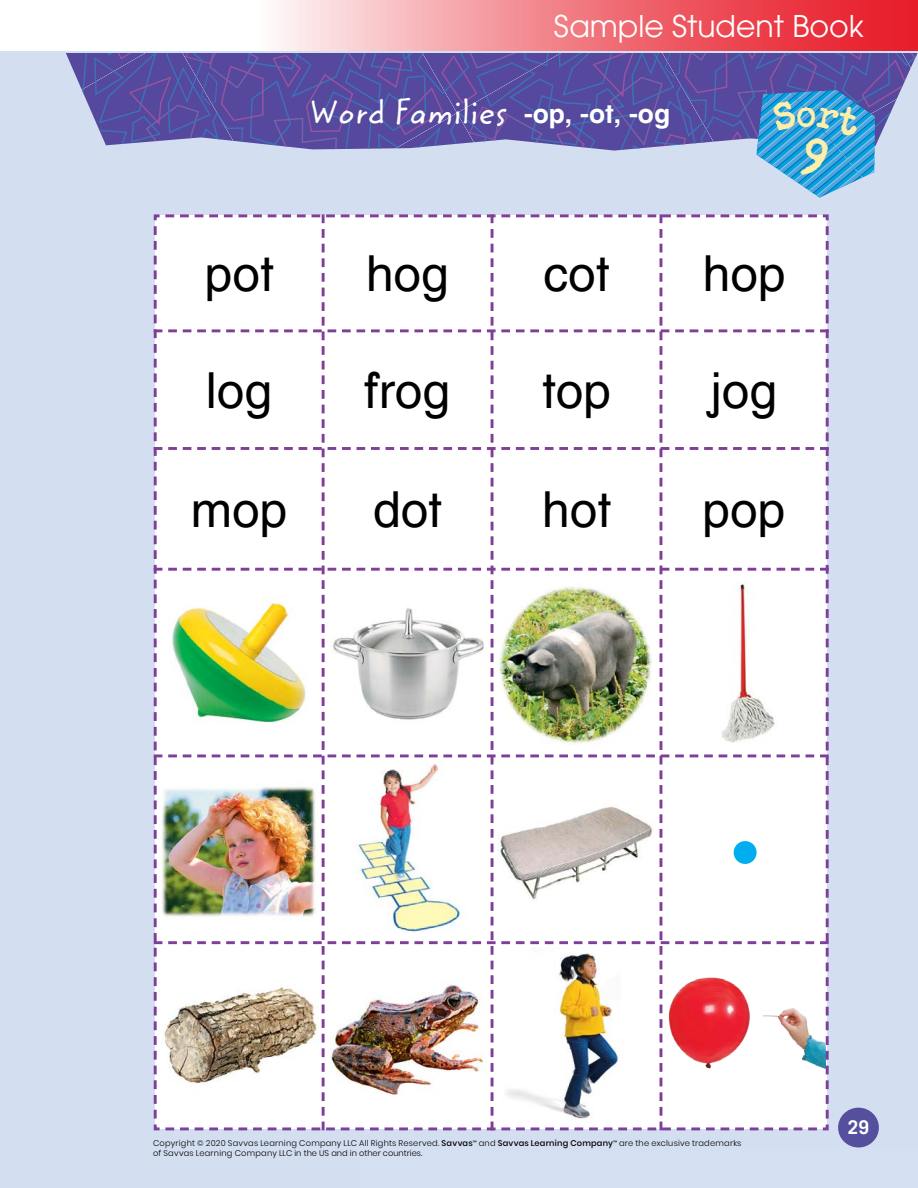
<style>
.page{position:relative;width:918px;height:1188px;background:#fff}
.page>*{position:absolute;margin:0;border:0;box-sizing:border-box;transform-origin:0 0}
.t1{font:49.65px "Helvetica Textbook Com";color:#000}
.t2{font:33.6px "ITC Zemke Hand Com";color:#fff}
.t3{font:30px "ITC Avant Garde W1 G";color:#fff}
.t4{font:700 18.9px "Trade Gothic LT Pro";color:#fff}
.t5{font:300 8.25px/9.9px "Poppins";letter-spacing:.03em;color:#000}
.s1{font-family:"Helvetica Textbook Com";font-weight:700;font-size:26.25px}
.s2{font-weight:500}
</style>
<div class="page">
<svg style="left:278px;top:0;width:640px;height:51px;background:#f17a82"></svg>
<div style="left:3px;top:53px;width:915px;height:1135px;background:#d4def1"></div>
<svg style="left:66px;top:53px;width:852px;height:98px;background:#645da8"></svg>
<img style="left:154px;top:214px;width:675px;height:916px">
<img style="left:327px;top:947px;width:161px;height:178px">
<div style="left:734px;top:841px;width:23px;height:23px;background:#00aeef;border-radius:50%"></div>
<div style="left:838px;top:1108px;width:41px;height:40px;background:#564f9e;border-radius:50%"></div>
<svg style="left:756px;top:90px;width:119px;height:108px"></svg>
<h3 class="t3" style="left:554px;top:7px;width:312px">Sample Student Book</h3>
<h2 class="t2" style="left:309px;top:88px;width:362px">Word Families <span class="s1">-op, -ot, -og</span></h2>
<h1 class="t1" style="left:205px;top:242px;width:71px">pot</h1>
<h1 class="t1" style="left:366px;top:242px;width:84px">hog</h1>
<h1 class="t1" style="left:543px;top:242px;width:68px">cot</h1>
<h1 class="t1" style="left:703px;top:242px;width:84px">hop</h1>
<h1 class="t1" style="left:206px;top:359px;width:68px">log</h1>
<h1 class="t1" style="left:365px;top:359px;width:87px">frog</h1>
<h1 class="t1" style="left:542px;top:359px;width:71px">top</h1>
<h1 class="t1" style="left:711px;top:359px;width:68px">jog</h1>
<h1 class="t1" style="left:191px;top:478px;width:98px">mop</h1>
<h1 class="t1" style="left:373px;top:478px;width:71px">dot</h1>
<h1 class="t1" style="left:542px;top:478px;width:71px">hot</h1>
<h1 class="t1" style="left:703px;top:478px;width:84px">pop</h1>
<p class="t5" style="left:153px;top:1139px;width:590px">Copyright © 2020 Savvas Learning Company LLC All Rights Reserved. <span class="s2">Savvas</span><sup>™</sup> and <span class="s2">Savvas Learning Company</span><sup>™</sup> are the exclusive trademarks of Savvas Learning Company LLC in the US and in other countries.</p>
<h3 class="t4" style="left:848px;top:1116px;width:23px">29</h3>
</div>
